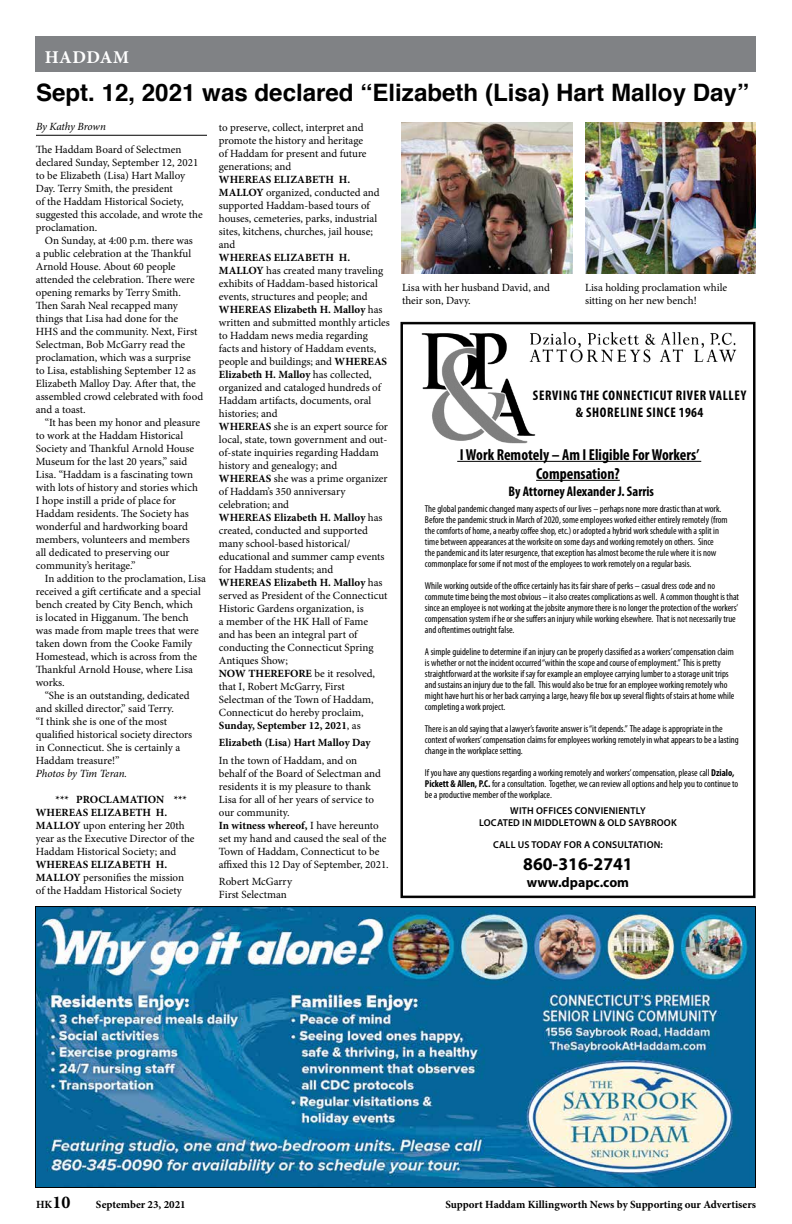
<style>
.page{position:relative;width:792px;height:1224px;background:#fff}
.page>*{position:absolute;margin:0;border:0;box-sizing:border-box;transform-origin:0 0}
.t1{font:700 24px "Helvetica";color:#000}
.t2{font:700 18px "Myriad Pro";color:#000}
.t3{font:700 18px "Minion Pro";letter-spacing:.02em;color:#fff}
.t4{font:700 condensed 16px/19px "Myriad Pro";color:#000;text-align:center}
.t5{font:700 condensed 14px/16.8px "Myriad Pro";letter-spacing:.045em;color:#000;text-align:center}
.t6{font:700 condensed 14px "Myriad Pro";color:#000}
.t7{font:700 14px "Myriad Pro";color:#000}
.t8{font:11px/13px "Minion Pro";color:#000}
.t9{font:700 11px "Minion Pro";color:#000}
.t10{font:italic 11px "Minion Pro";letter-spacing:-.015em;color:#000}
.t11{font:condensed 10px/11px "Myriad Pro";color:#000}
.t12{font:600 10px/12px "Myriad Pro";letter-spacing:.02em;color:#000;text-align:center}
.s1{font-weight:700}
.s2{font-size:18px}
</style>
<div class="page">
<img style="left:37px;top:908px;width:717px;height:278px">
<img style="left:421px;top:332px;width:316px;height:112px">
<hr style="left:457px;top:461px;width:244px;height:1px;background:#000">
<hr style="left:536px;top:480px;width:84px;height:1px;background:#000">
<div style="left:36px;top:36px;width:720px;height:36px;background:#808285"></div>
<hr style="left:36px;top:135px;width:171px;height:1px;background:#000">
<img style="left:585px;top:122px;width:171px;height:152px">
<img style="left:402px;top:122px;width:171px;height:152px">
<h2 class="t3" style="left:45px;top:44px;width:86px">HADDAM</h2>
<h1 class="t1" style="left:36px;top:73px;width:715px">Sept. 12, 2021 was declared “Elizabeth (Lisa) Hart Malloy Day”</h1>
<p class="t10" style="left:36px;top:119px;width:71px">By Kathy Brown</p>
<p class="t8" style="left:219px;top:121px;width:149px">to preserve, collect, interpret and promote the history and heritage of Haddam for present and future generations; and</p>
<p class="t8" style="left:219px;top:173px;width:162px"><span class="s1">WHEREAS ELIZABETH H.<br>MALLOY</span> organized, conducted and supported Haddam-based tours of houses, cemeteries, parks, industrial sites, kitchens, churches, jail house; and</p>
<p class="t8" style="left:219px;top:251px;width:173px"><span class="s1">WHEREAS ELIZABETH H.<br>MALLOY</span> has created many traveling exhibits of Haddam-based historical events, structures and people; and<br><span class="s1">WHEREAS Elizabeth H. Malloy</span> has written and submitted monthly articles to Haddam news media regarding facts and history of Haddam events, people and buildings; and <span class="s1">WHEREAS<br>Elizabeth H. Malloy</span> has collected, organized and cataloged hundreds of<br>Haddam artifacts, documents, oral histories; and<br><span class="s1">WHEREAS</span> she is an expert source for local, state, town government and out&shy;of-state inquiries regarding Haddam history and genealogy; and<br><span class="s1">WHEREAS</span> she was a prime organizer of Haddam’s 350 anniversary celebration; and<br><span class="s1">WHEREAS Elizabeth H. Malloy</span> has created, conducted and supported many school-based historical/ educational and summer camp events for Haddam students; and<br><span class="s1">WHEREAS Elizabeth H. Malloy</span> has served as President of the Connecticut<br>Historic Gardens organization, is<br>a member of the HK Hall of Fame<br>and has been an integral part of conducting the Connecticut Spring<br>Antiques Show;<br><span class="s1">NOW THEREFORE</span> be it resolved, that I, Robert McGarry, First<br>Selectman of the Town of Haddam,<br>Connecticut do hereby proclaim,<br><span class="s1">Sunday, September 12, 2021</span>, as</p>
<p class="t9" style="left:219px;top:735px;width:153px">Elizabeth (Lisa) Hart Malloy Day</p>
<p class="t8" style="left:219px;top:754px;width:171px">In the town of Haddam, and on<br>behalf of the Board of Selectman and residents it is my pleasure to thank<br>Lisa for all of her years of service to our community.<br><span class="s1">In witness whereof,</span> I have hereunto set my hand and caused the seal of the<br>Town of Haddam, Connecticut to be affixed this 12 Day of September, 2021.</p>
<p class="t8" style="left:219px;top:875px;width:75px">Robert McGarry<br>First Selectman</p>
<p class="t8" style="left:36px;top:143px;width:168px">The Haddam Board of Selectmen declared Sunday, September 12, 2021 to be Elizabeth (Lisa) Hart Malloy<br>Day. Terry Smith, the president<br>of the Haddam Historical Society, suggested this accolade, and wrote the proclamation.</p>
<p class="t8" style="left:36px;top:234px;width:169px;text-indent:9px">On Sunday, at 4:00 p.m. there was<br>a public celebration at the Thankful<br>Arnold House. About 60 people attended the celebration. There were opening remarks by Terry Smith.<br>Then Sarah Neal recapped many things that Lisa had done for the<br>HHS and the community. Next, First<br>Selectman, Bob McGarry read the proclamation, which was a surprise<br>to Lisa, establishing September 12 as<br>Elizabeth Malloy Day. After that, the assembled crowd celebrated with food and a toast.</p>
<p class="t8" style="left:36px;top:416px;width:166px;text-indent:9px">“It has been my honor and pleasure to work at the Haddam Historical Society and Thankful Arnold House Museum for the last 20 years,” said Lisa. “Haddam is a fascinating town with lots of history and stories which I hope instill a pride of place for Haddam residents. The Society has wonderful and hardworking board members, volunteers and members all dedicated to preserving our community’s heritage.”</p>
<p class="t8" style="left:36px;top:572px;width:172px;text-indent:9px">In addition to the proclamation, Lisa received a gift certificate and a special bench created by City Bench, which<br>is located in Higganum. The bench was made from maple trees that were taken down from the Cooke Family<br>Homestead, which is across from the<br>Thankful Arnold House, where Lisa works.</p>
<p class="t8" style="left:36px;top:689px;width:158px;text-indent:9px">“She is an outstanding, dedicated and skilled director,” said Terry.<br>“I think she is one of the most qualified historical society directors in Connecticut. She is certainly a<br>Haddam treasure!”</p>
<p class="t10" style="left:36px;top:766px;width:93px">Photos by Tim Teran.</p>
<p class="t8" style="left:36px;top:793px;width:160px;text-indent:20px"><span class="s1">*** PROCLAMATION ***<br>WHEREAS ELIZABETH H.<br>MALLOY</span> upon entering her 20th year as the Executive Director of the<br>Haddam Historical Society; and</p>
<p class="t8" style="left:36px;top:858px;width:150px"><span class="s1">WHEREAS ELIZABETH H.<br>MALLOY</span> personifies the mission of the Haddam Historical Society</p>
<p class="t8" style="left:402px;top:281px;width:149px">Lisa with her husband David, and their son, Davy.</p>
<p class="t8" style="left:585px;top:281px;width:144px">Lisa holding proclamation while sitting on her new bench!</p>
<p class="t5" style="left:533px;top:387px;width:215px">SERVING THE CONNECTICUT RIVER VALLEY &amp; SHORELINE SINCE 1964</p>
<h3 class="t4" style="left:460px;top:445px;width:241px">I Work Remotely – Am I Eligible For Workers’<br>Compensation?</h3>
<p class="t6" style="left:508px;top:482px;width:147px">By Attorney Alexander J. Sarris</p>
<p class="t11" style="left:425px;top:504px;width:304px">The global pandemic changed many aspects of our lives – perhaps none more drastic than at work.<br>Before the pandemic struck in March of 2020, some employees worked either entirely remotely (from the comforts of home, a nearby coffee shop, etc.) or adopted a hybrid work schedule with a split in time between appearances at the worksite on some days and working remotely on others. Since<br>the pandemic and its later resurgence, that exception has almost become the rule where it is now commonplace for some if not most of the employees to work remotely on a regular basis.</p>
<p class="t11" style="left:425px;top:580px;width:316px">While working outside of the office certainly has its fair share of perks – casual dress code and no commute time being the most obvious – it also creates complications as well. A common thought is that since an employee is not working at the jobsite anymore there is no longer the protection of the workers’ compensation system if he or she suffers an injury while working elsewhere. That is not necessarily true and oftentimes outright false.</p>
<p class="t11" style="left:425px;top:646px;width:311px">A simple guideline to determine if an injury can be properly classified as a workers’ compensation claim is whether or not the incident occurred “within the scope and course of employment.” This is pretty straightforward at the worksite if say for example an employee carrying lumber to a storage unit trips and sustains an injury due to the fall. This would also be true for an employee working remotely who might have hurt his or her back carrying a large, heavy file box up several flights of stairs at home while completing a work project.</p>
<p class="t11" style="left:425px;top:723px;width:315px">There is an old saying that a lawyer’s favorite answer is “it depends.” The adage is appropriate in the context of workers’ compensation claims for employees working remotely in what appears to be a lasting change in the workplace setting.</p>
<p class="t11" style="left:425px;top:767px;width:315px">If you have any questions regarding a working remotely and workers’ compensation, please call <span class="s1">Dzialo,<br>Pickett &amp; Allen, P.C.</span> for a consultation. Together, we can review all options and help you to continue to be a productive member of the workplace.</p>
<p class="t12" style="left:479px;top:805px;width:199px">WITH OFFICES CONVIENIENTLY<br>LOCATED IN MIDDLETOWN &amp; OLD SAYBROOK</p>
<p class="t12" style="left:493px;top:839px;width:171px">CALL US TODAY FOR A CONSULTATION:</p>
<h2 class="t2" style="left:523px;top:852px;width:111px">860-316-2741</h2>
<p class="t7" style="left:527px;top:873px;width:104px">www.dpapc.com</p>
<p class="t9" style="left:36px;top:1197px;width:36px">HK<span class="s2">10</span></p>
<p class="t9" style="left:96px;top:1197px;width:91px">September 23, 2021</p>
<p class="t9" style="left:445px;top:1197px;width:312px">Support Haddam Killingworth News by Supporting our Advertisers</p>
</div>
